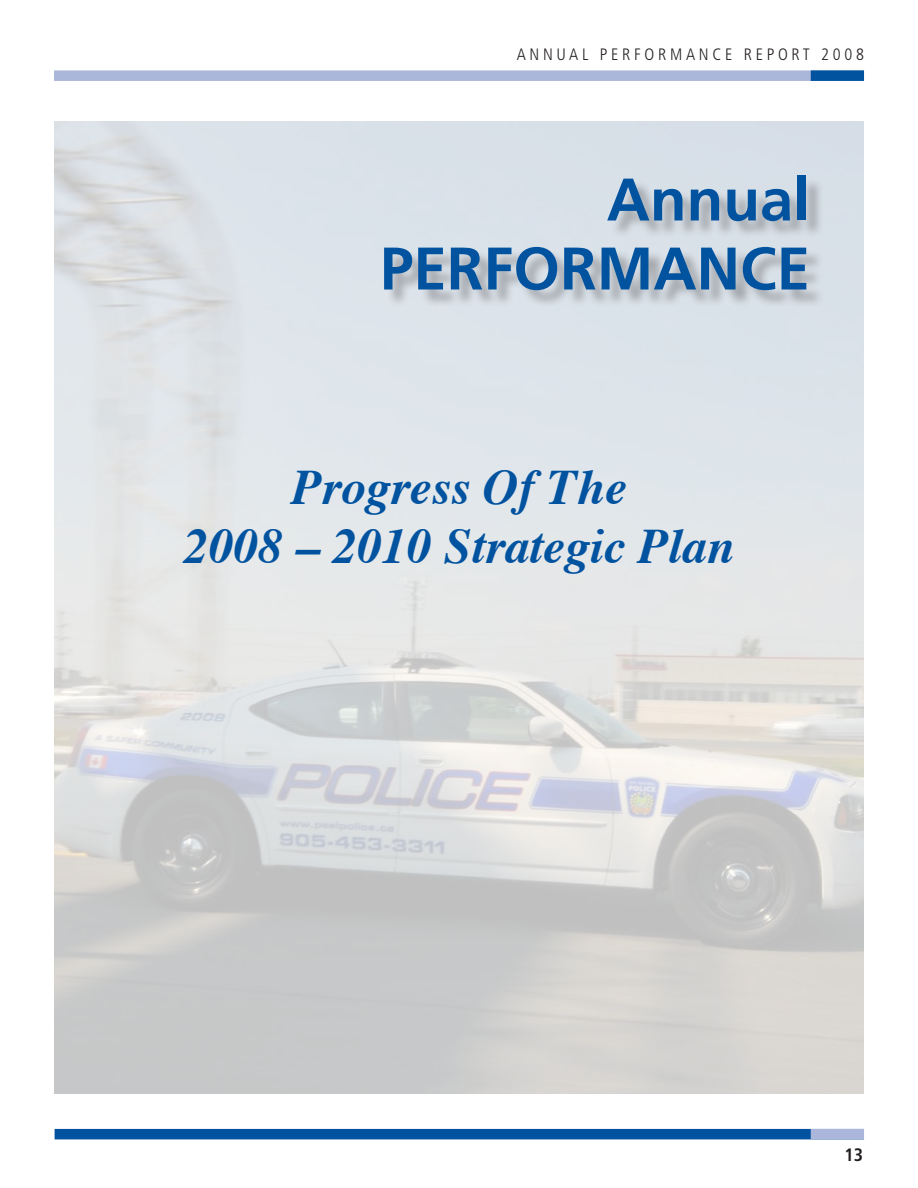
<style>
.page{position:relative;width:918px;height:1188px;background:#fff}
.page>*{position:absolute;margin:0;border:0;box-sizing:border-box;transform-origin:0 0}
.t1{font:700 60px/69px "Frutiger";color:#0153a0;text-align:right}
.t2{font:italic 700 49.5px/59.4px "Times";color:#0153a0;text-align:center}
.t3{font:700 condensed 18px "Frutiger";color:#231f20}
.t4{font:300 condensed 16.5px "Frutiger";letter-spacing:.225em;color:#231f20}
</style>
<div class="page">
<div style="left:54px;top:70px;width:810px;height:11px;background:#abb7da"></div>
<div style="left:811px;top:70px;width:53px;height:11px;background:#0153a0"></div>
<div style="left:55px;top:1129px;width:809px;height:10px;background:#0153a0"></div>
<div style="left:811px;top:1129px;width:53px;height:10px;background:#abb7da"></div>
<div style="left:386px;top:178px;width:439px;height:131px;background:#231f20;opacity:.3"></div>
<p class="t4" style="left:517px;top:45px;width:349px">ANNUAL PERFORMANCE REPORT 2008</p>
<p class="t1" style="left:380px;top:165px;width:432px">ANNUAL<br>PERFORMANCE</p>
<p class="t2" style="left:184px;top:453px;width:552px">Progress Of The<br>2008 – 2010 Strategic Plan</p>
<p class="t3" style="left:844px;top:1144px;width:20px">13</p>
</div>
